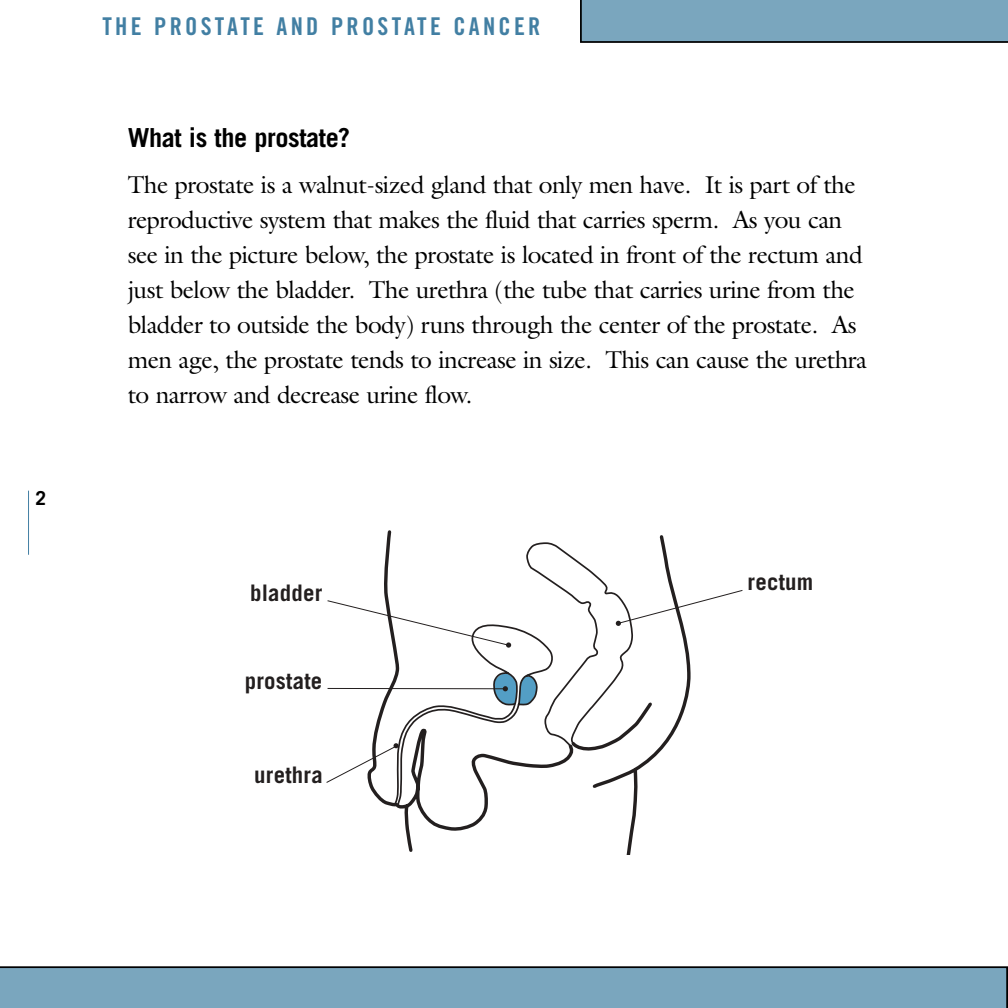
<style>
.page{position:relative;width:1008px;height:1008px;background:#fff}
.page>*{position:absolute;margin:0;border:0;box-sizing:border-box;transform-origin:0 0}
.t1{font:700 26.25px "Trade Gothic";letter-spacing:-.015em;color:#000}
.t2{font:24.5px/35px "Galliard";letter-spacing:-.02em;color:#000}
.t3{font:24.5px "Trade Gothic Bold Cond Twenty";letter-spacing:.135em;color:#427fa3}
.t4{font:700 22.75px "Trade Gothic";letter-spacing:.01em;color:#231f1f}
.t5{font:700 19.25px "Trade Gothic";color:#000}
</style>
<div class="page">
<hr style="left:28px;top:491px;width:1px;height:64px;background:#427fa3">
<div style="left:580px;top:0;width:428px;height:43px;background:#7aa6be"></div>
<svg style="left:368px;top:530px;width:322px;height:324px"></svg>
<svg style="left:393px;top:541px;width:241px;height:266px"></svg>
<svg style="left:327px;top:600px;width:184px;height:48px"></svg>
<svg style="left:326px;top:743px;width:73px;height:41px"></svg>
<svg style="left:616px;top:589px;width:127px;height:37px"></svg>
<hr style="left:328px;top:688px;width:177px;height:1px;background:#231f1f">
<svg style="left:495px;top:673px;width:42px;height:32px"></svg>
<svg style="left:0;top:966px;width:1008px;height:42px;background:#759fb6"></svg>
<p class="t5" style="left:36px;top:491px;width:12px">2</p>
<h1 class="t3" style="left:103px;top:17px;width:440px">THE PROSTATE AND PROSTATE CANCER</h1>
<h2 class="t1" style="left:128px;top:128px;width:224px">What is the prostate?</h2>
<p class="t2" style="left:128px;top:170px;width:741px">The prostate is a walnut-sized gland that only men have. It is part of the reproductive system that makes the fluid that carries sperm. As you can see in the picture below, the prostate is located in front of the rectum and just below the bladder. The urethra (the tube that carries urine from the bladder to outside the body) runs through the center of the prostate. As men age, the prostate tends to increase in size. This can cause the urethra to narrow and decrease urine flow.</p>
<p class="t4" style="left:250px;top:584px;width:74px">bladder</p>
<p class="t4" style="left:245px;top:672px;width:79px">prostate</p>
<p class="t4" style="left:254px;top:767px;width:70px">urethra</p>
<p class="t4" style="left:748px;top:574px;width:67px">rectum</p>
</div>
